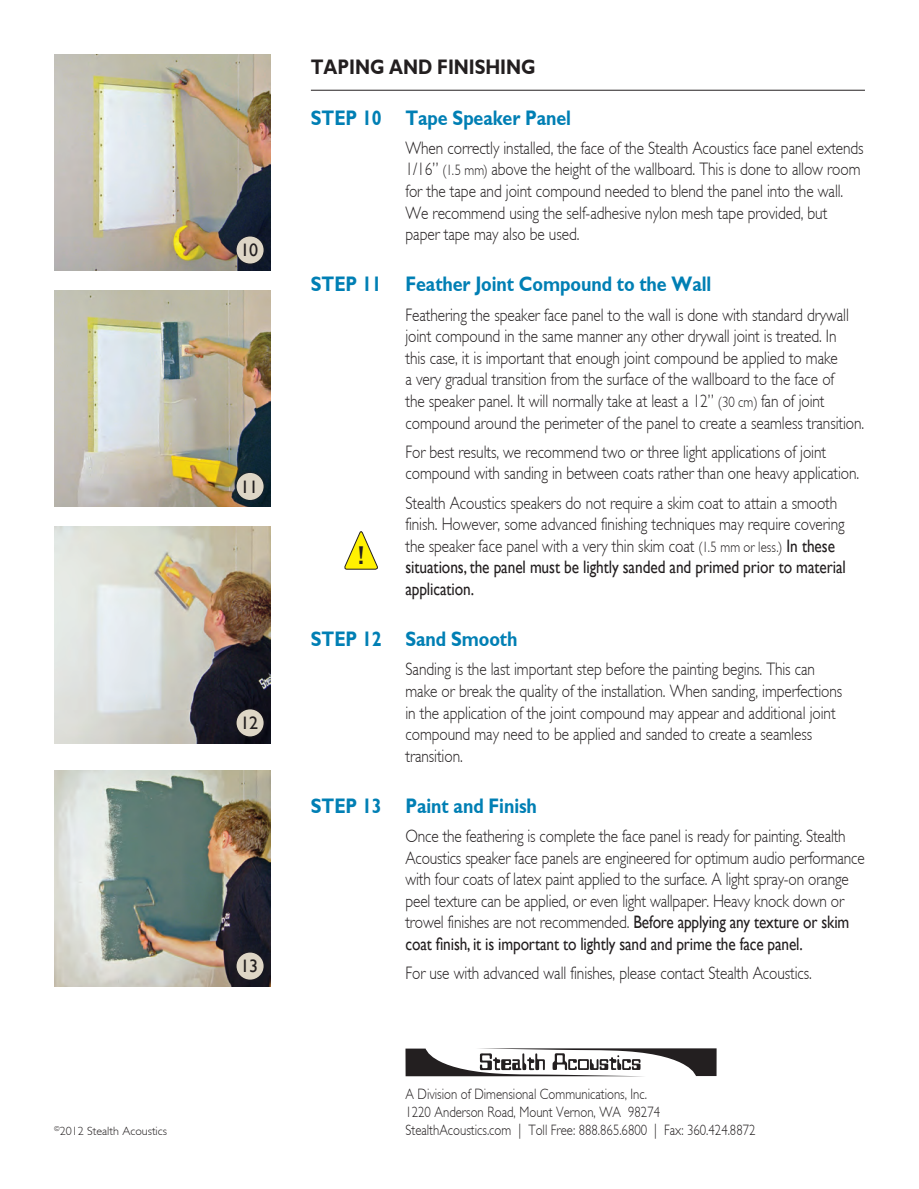
<style>
.page{position:relative;width:919px;height:1189px;background:#fff}
.page>*{position:absolute;margin:0;border:0;box-sizing:border-box;transform-origin:0 0}
.t1{font:500 26.4px "Franklin Gothic";color:#231f20}
.t2{font:700 21px "Gill Sans";letter-spacing:-.005em;color:#007fb4;scale:.85 1}
.t3{font:700 21px "Gill Sans";letter-spacing:-.005em;color:#231f20;scale:.85 1}
.t4{font:300 18px/21.6px "Gill Sans";letter-spacing:-.005em;color:#231f20;scale:.85 1}
.t5{font:18px "Gill Sans";letter-spacing:-.03em;color:#231f20}
.t6{font:300 15px/18px "Gill Sans";color:#231f20;scale:.85 1}
.t7{font:300 12px "Gill Sans";color:#231f20}
.s1{font-size:15px}
.s2{font-weight:400}
</style>
<div class="page">
<hr style="left:311px;top:90px;width:553px;height:1px;background:#231f20">
<img style="left:54px;top:54px;width:216px;height:216px">
<img style="left:54px;top:290px;width:216px;height:216px">
<img style="left:54px;top:527px;width:216px;height:216px">
<img style="left:54px;top:770px;width:216px;height:216px">
<svg style="left:405px;top:1048px;width:311px;height:27px"></svg>
<svg style="left:344px;top:531px;width:34px;height:39px"></svg>
<div style="left:233px;top:233px;width:34px;height:34px;background:#231f20;opacity:.75"></div>
<div style="left:236px;top:236px;width:27px;height:27px;background:#ded6c6;border-radius:50%"></div>
<div style="left:233px;top:469px;width:34px;height:34px;background:#231f20;opacity:.75"></div>
<div style="left:236px;top:473px;width:27px;height:27px;background:#ded6c6;border-radius:50%"></div>
<div style="left:233px;top:705px;width:34px;height:34px;background:#231f20;opacity:.75"></div>
<div style="left:236px;top:709px;width:27px;height:27px;background:#ded6c6;border-radius:50%"></div>
<div style="left:233px;top:948px;width:34px;height:34px;background:#231f20;opacity:.75"></div>
<div style="left:236px;top:952px;width:27px;height:27px;background:#ded6c6;border-radius:50%"></div>
<p class="t7" style="left:54px;top:1123px;width:114px"><sup>©</sup>2012 Stealth Acoustics</p>
<p class="t5" style="left:240px;top:240px;width:19px">10</p>
<p class="t5" style="left:240px;top:476px;width:19px">11</p>
<p class="t5" style="left:240px;top:712px;width:19px">12</p>
<p class="t5" style="left:240px;top:955px;width:19px">13</p>
<p class="t3" style="left:311px;top:54px;width:266px">TAPING AND FINISHING</p>
<p class="t2" style="left:311px;top:105px;width:307px">STEP 10 Tape Speaker Panel</p>
<p class="t4" style="left:405px;top:137px;width:540px">When correctly installed, the face of the Stealth Acoustics face panel extends 1/16” <span class="s1">(1.5 mm)</span> above the height of the wallboard. This is done to allow room for the tape and joint compound needed to blend the panel into the wall.<br>We recommend using the self-adhesive nylon mesh tape provided, but paper tape may also be used.</p>
<p class="t2" style="left:311px;top:272px;width:472px">STEP 11 Feather Joint Compound to the Wall</p>
<p class="t4" style="left:405px;top:304px;width:541px">Feathering the speaker face panel to the wall is done with standard drywall joint compound in the same manner any other drywall joint is treated. In<br>this case, it is important that enough joint compound be applied to make<br>a very gradual transition from the surface of the wallboard to the face of<br>the speaker panel. It will normally take at least a 12” <span class="s1">(30 cm)</span> fan of joint compound around the perimeter of the panel to create a seamless transition.</p>
<p class="t4" style="left:405px;top:441px;width:535px">For best results, we recommend two or three light applications of joint compound with sanding in between coats rather than one heavy application.</p>
<p class="t4" style="left:405px;top:492px;width:519px">Stealth Acoustics speakers do not require a skim coat to attain a smooth finish. However, some advanced finishing techniques may require covering the speaker face panel with a very thin skim coat <span class="s1">(1.5 mm or less.)</span> <span class="s2">In these situations, the panel must be lightly sanded and primed prior to material application.</span></p>
<p class="t2" style="left:311px;top:626px;width:244px">STEP 12 Sand Smooth</p>
<p class="t4" style="left:405px;top:658px;width:515px">Sanding is the last important step before the painting begins. This can make or break the quality of the installation. When sanding, imperfections in the application of the joint compound may appear and additional joint compound may need to be applied and sanded to create a seamless transition.</p>
<p class="t2" style="left:311px;top:793px;width:267px">STEP 13 Paint and Finish</p>
<p class="t4" style="left:405px;top:825px;width:541px">Once the feathering is complete the face panel is ready for painting. Stealth Acoustics speaker face panels are engineered for optimum audio performance with four coats of latex paint applied to the surface. A light spray-on orange peel texture can be applied, or even light wallpaper. Heavy knock down or trowel finishes are not recommended. <span class="s2">Before applying any texture or skim coat finish, it is important to lightly sand and prime the face panel.</span></p>
<p class="t4" style="left:405px;top:962px;width:479px">For use with advanced wall finishes, please contact Stealth Acoustics.</p>
<h1 class="t1" style="left:357px;top:538px;width:9px">!</h1>
<p class="t6" style="left:405px;top:1084px;width:413px">A Division of Dimensional Communications, Inc.<br>1220 Anderson Road, Mount Vernon, WA 98274<br>StealthAcoustics.com | Toll Free: 888.865.6800 | Fax: 360.424.8872</p>
</div>
